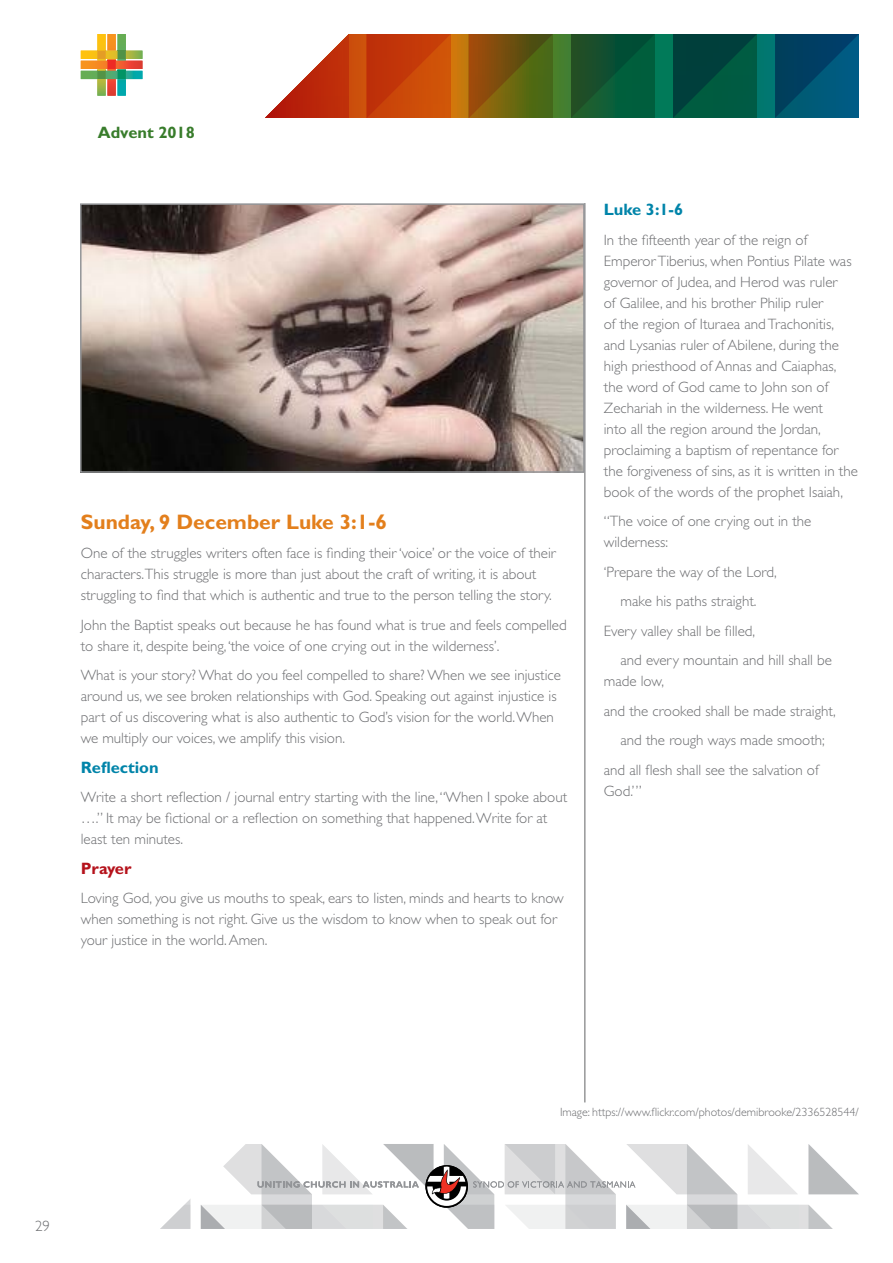
<style>
.page{position:relative;width:893px;height:1263px;background:#fff}
.page>*{position:absolute;margin:0;border:0;box-sizing:border-box;transform-origin:0 0}
.t1{font:700 21px "Gill Sans Std";color:#e37f1c}
.t2{font:700 16.5px "Gill Sans Std";color:#0084a9}
.t3{font:700 16.5px "Gill Sans Std";color:#387c2b}
.t4{font:700 16.5px "Gill Sans Std";color:#b5121b}
.t5{font:300 15px/21px "Gill Sans Std";color:#6d6e71}
.t6{font:300 12px "Gill Sans Std";color:#6d6e71}
</style>
<div class="page">
<hr style="left:585px;top:203px;width:1px;height:899px;background:#636466">
<svg style="left:265px;top:34px;width:510px;height:84px"></svg>
<svg style="left:469px;top:34px;width:84px;height:84px"></svg>
<svg style="left:571px;top:34px;width:84px;height:84px"></svg>
<svg style="left:673px;top:34px;width:84px;height:84px"></svg>
<svg style="left:775px;top:34px;width:84px;height:84px"></svg>
<svg style="left:367px;top:34px;width:84px;height:84px"></svg>
<svg style="left:81px;top:34px;width:61px;height:62px"></svg>
<svg style="left:160px;top:1199px;width:30px;height:30px"></svg>
<svg style="left:201px;top:1144px;width:658px;height:85px"></svg>
<img style="left:83px;top:206px;width:499px;height:264px">
<div style="left:80px;top:203px;width:505px;height:270px;border:2px solid #939598"></div>
<p class="t3" style="left:98px;top:122px;width:99px">Advent 2018</p>
<h1 class="t1" style="left:81px;top:509px;width:308px">Sunday, 9 December Luke 3:1-6</h1>
<p class="t5" style="left:81px;top:543px;width:477px">One of the struggles writers often face is finding their ‘voice’ or the voice of their characters.This struggle is more than just about the craft of writing, it is about struggling to find that which is authentic and true to the person telling the story.</p>
<p class="t5" style="left:81px;top:614px;width:487px">John the Baptist speaks out because he has found what is true and feels compelled to share it, despite being, ‘the voice of one crying out in the wilderness’.</p>
<p class="t5" style="left:81px;top:665px;width:482px">What is your story? What do you feel compelled to share? When we see injustice around us, we see broken relationships with God. Speaking out against injustice is part of us discovering what is also authentic to God’s vision for the world. When we multiply our voices, we amplify this vision.</p>
<p class="t2" style="left:81px;top:757px;width:79px">Reflection</p>
<p class="t5" style="left:81px;top:787px;width:488px">Write a short reflection / journal entry starting with the line, “When I spoke about ….” It may be fictional or a reflection on something that happened. Write for at least ten minutes.</p>
<p class="t4" style="left:81px;top:858px;width:52px">Prayer</p>
<p class="t5" style="left:81px;top:888px;width:485px">Loving God, you give us mouths to speak, ears to listen, minds and hearts to know when something is not right. Give us the wisdom to know when to speak out for your justice in the world. Amen.</p>
<p class="t2" style="left:604px;top:200px;width:81px">Luke 3:1-6</p>
<p class="t5" style="left:604px;top:229px;width:256px">In the fifteenth year of the reign of Emperor Tiberius, when Pontius Pilate was governor of Judea, and Herod was ruler<br>of Galilee, and his brother Philip ruler<br>of the region of Ituraea and Trachonitis, and Lysanias ruler of Abilene, during the high priesthood of Annas and Caiaphas, the word of God came to John son of Zechariah in the wilderness. He went<br>into all the region around the Jordan, proclaiming a baptism of repentance for the forgiveness of sins, as it is written in the book of the words of the prophet Isaiah,</p>
<p class="t5" style="left:604px;top:511px;width:209px">“The voice of one crying out in the wilderness:</p>
<p class="t5" style="left:604px;top:562px;width:174px">‘Prepare the way of the Lord,</p>
<p class="t5" style="left:620px;top:591px;width:138px">make his paths straight.</p>
<p class="t5" style="left:604px;top:621px;width:153px">Every valley shall be filled,</p>
<p class="t5" style="left:620px;top:650px;width:213px">and every mountain and hill shall be</p>
<p class="t5" style="left:604px;top:671px;width:62px">made low,</p>
<p class="t5" style="left:604px;top:701px;width:233px">and the crooked shall be made straight,</p>
<p class="t5" style="left:620px;top:730px;width:206px">and the rough ways made smooth;</p>
<p class="t5" style="left:604px;top:760px;width:216px">and all flesh shall see the salvation of</p>
<p class="t5" style="left:604px;top:781px;width:39px">God.’”</p>
<p class="t5" style="left:35px;top:1215px;width:16px">29</p>
<p class="t6" style="left:560px;top:1105px;width:300px">Image: https://www.flickr.com/photos/demibrooke/2336528544/</p>
</div>
